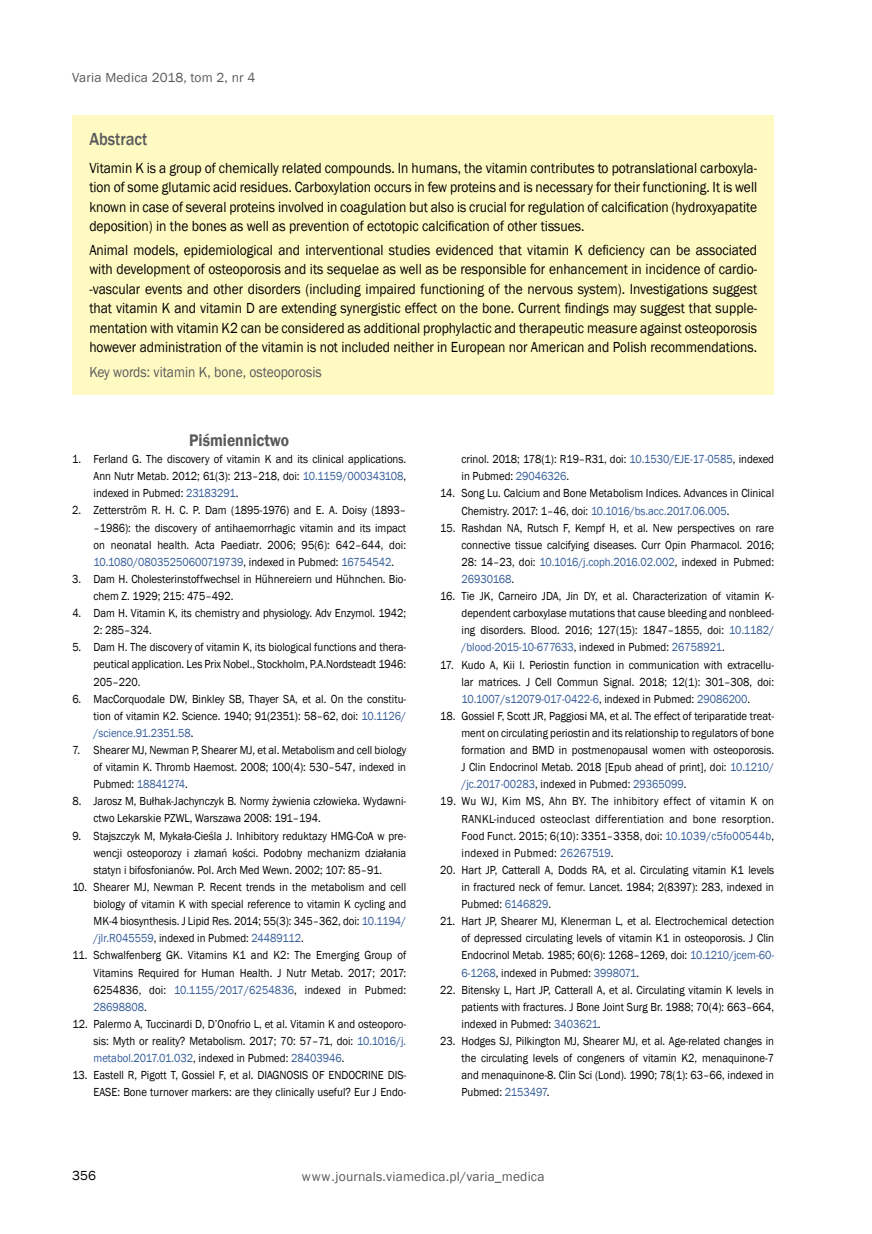
<style>
.page{position:relative;width:872px;height:1234px;background:#fff}
.page>*{position:absolute;margin:0;border:0;box-sizing:border-box;transform-origin:0 0}
.t1{font:500 18px "Franklin Gothic";color:#58595b;scale:.9 1}
.t2{font:600 17.25px "Franklin Gothic";color:#58595b;scale:.9 1}
.t3{font:15px/19.5px "Franklin Gothic";color:#000;text-align:justify;scale:.9 1}
.t4{font:15px "Franklin Gothic";color:#58595b;scale:.9 1}
.t5{font:13.5px "Franklin Gothic";letter-spacing:.01em;color:#58595b}
.t6{font:13.5px "Franklin Gothic";color:#000}
.t7{font:12px/17.1px "Franklin Gothic";color:#000;text-align:justify;scale:.9 1}
.s1{color:#345c98}
</style>
<div class="page">
<div style="left:72px;top:115px;width:702px;height:279px;background:#fffac2"></div>
<p class="t5" style="left:72px;top:69px;width:184px">Varia Medica 2018, tom 2, nr 4</p>
<h1 class="t1" style="left:89px;top:127px;width:66px">Abstract</h1>
<p class="t3" style="left:89px;top:158px;width:743px">Vitamin K is a group of chemically related compounds. In humans, the vitamin contributes to potranslational carboxyla&shy;tion of some glutamic acid residues. Carboxylation occurs in few proteins and is necessary for their functioning. It is well known in case of several proteins involved in coagulation but also is crucial for regulation of calcification (hydroxyapatite deposition) in the bones as well as prevention of ectotopic calcification of other tissues.</p>
<p class="t3" style="left:89px;top:240px;width:743px">Animal models, epidemiological and interventional studies evidenced that vitamin K deficiency can be associated with development of osteoporosis and its sequelae as well as be responsible for enhancement in incidence of cardio--vascular events and other disorders (including impaired functioning of the nervous system). Investigations suggest that vitamin K and vitamin D are extending synergistic effect on the bone. Current findings may suggest that supple&shy;mentation with vitamin K2 can be considered as additional prophylactic and therapeutic measure against osteoporosis however administration of the vitamin is not included neither in European nor American and Polish recommendations.</p>
<p class="t4" style="left:89px;top:363px;width:260px">Key words: vitamin K, bone, osteoporosis</p>
<h2 class="t2" style="left:189px;top:429px;width:113px">Piśmiennictwo</h2>
<p class="t7" style="left:94px;top:450px;width:349px;text-indent:-21px">1. Ferland G. The discovery of vitamin K and its clinical applications.<br>Ann Nutr Metab. 2012; 61(3): 213–218, doi: <span class="s1">10.1159/000343108</span>, indexed in Pubmed: <span class="s1">23183291</span>.</p>
<p class="t7" style="left:94px;top:502px;width:349px;text-indent:-21px">2. Zetterström R. H. C. P. Dam (1895-1976) and E. A. Doisy (1893– –1986): the discovery of antihaemorrhagic vitamin and its impact on neonatal health. Acta Paediatr. 2006; 95(6): 642–644, doi:<br><span class="s1">10.1080/08035250600719739</span>, indexed in Pubmed: <span class="s1">16754542</span>.</p>
<p class="t7" style="left:94px;top:570px;width:349px;text-indent:-21px">3. Dam H. Cholesterinstoffwechsel in Hühnereiern und Hühnchen. Bio&shy;chem Z. 1929; 215: 475–492.</p>
<p class="t7" style="left:94px;top:604px;width:349px;text-indent:-21px">4. Dam H. Vitamin K, its chemistry and physiology. Adv Enzymol. 1942;<br>2: 285–324.</p>
<p class="t7" style="left:94px;top:639px;width:349px;text-indent:-21px">5. Dam H. The discovery of vitamin K, its biological functions and thera&shy;peutical application. Les Prix Nobel., Stockholm, P.A.Nordsteadt 1946:<br>205–220.</p>
<p class="t7" style="left:94px;top:690px;width:349px;text-indent:-21px">6. MacCorquodale DW, Binkley SB, Thayer SA, et al. On the constitu&shy;tion of vitamin K2. Science. 1940; 91(2351): 58–62, doi: <span class="s1">10.1126/ /science.91.2351.58</span>.</p>
<p class="t7" style="left:94px;top:741px;width:349px;text-indent:-21px">7. Shearer MJ, Newman P, Shearer MJ, et al. Metabolism and cell biology of vitamin K. Thromb Haemost. 2008; 100(4): 530–547, indexed in Pubmed: <span class="s1">18841274</span>.</p>
<p class="t7" style="left:94px;top:792px;width:349px;text-indent:-21px">8. Jarosz M, Bułhak-Jachynczyk B. Normy żywienia człowieka. Wydawni&shy;ctwo Lekarskie PZWL, Warszawa 2008: 191–194.</p>
<p class="t7" style="left:94px;top:827px;width:349px;text-indent:-21px">9. Stajszczyk M, Mykała-Cieśla J. Inhibitory reduktazy HMG-CoA w pre&shy;wencji osteoporozy i złamań kości. Podobny mechanizm działania statyn i bifosfonianów. Pol. Arch Med Wewn. 2002; 107: 85–91.</p>
<p class="t7" style="left:94px;top:878px;width:349px;text-indent:-21px">10. Shearer MJ, Newman P. Recent trends in the metabolism and cell biology of vitamin K with special reference to vitamin K cycling and MK-4 biosynthesis. J Lipid Res. 2014; 55(3): 345–362, doi: <span class="s1">10.1194/ /jlr.R045559</span>, indexed in Pubmed: <span class="s1">24489112</span>.</p>
<p class="t7" style="left:94px;top:946px;width:349px;text-indent:-21px">11. Schwalfenberg GK. Vitamins K1 and K2: The Emerging Group of Vitamins Required for Human Health. J Nutr Metab. 2017; 2017:<br>6254836, doi: <span class="s1">10.1155/2017/6254836</span>, indexed in Pubmed:<br><span class="s1">28698808</span>.</p>
<p class="t7" style="left:94px;top:1015px;width:349px;text-indent:-21px">12. Palermo A, Tuccinardi D, D’Onofrio L, et al. Vitamin K and osteoporo&shy;sis: Myth or reality? Metabolism. 2017; 70: 57–71, doi: <span class="s1">10.1016/j. metabol.2017.01.032</span>, indexed in Pubmed: <span class="s1">28403946</span>.</p>
<p class="t7" style="left:72px;top:1066px;width:372px;text-align:right">13. Eastell R, Pigott T, Gossiel F, et al. DIAGNOSIS OF ENDOCRINE DIS-<br>EASE: Bone turnover markers: are they clinically useful? Eur J Endo-</p>
<p class="t7" style="left:461px;top:451px;width:349px">crinol. 2018; 178(1): R19–R31, doi: <span class="s1">10.1530/EJE-17-0585</span>, indexed in Pubmed: <span class="s1">29046326</span>.</p>
<p class="t7" style="left:461px;top:485px;width:349px;text-indent:-21px">14. Song Lu. Calcium and Bone Metabolism Indices. Advances in Clinical<br>Chemistry. 2017: 1–46, doi: <span class="s1">10.1016/bs.acc.2017.06.005</span>.</p>
<p class="t7" style="left:461px;top:519px;width:349px;text-indent:-21px">15. Rashdan NA, Rutsch F, Kempf H, et al. New perspectives on rare connective tissue calcifying diseases. Curr Opin Pharmacol. 2016; 28: 14–23, doi: <span class="s1">10.1016/j.coph.2016.02.002</span>, indexed in Pubmed:<br><span class="s1">26930168</span>.</p>
<p class="t7" style="left:461px;top:587px;width:349px;text-indent:-21px">16. Tie JK, Carneiro JDA, Jin DY, et al. Characterization of vitamin K&shy;dependent carboxylase mutations that cause bleeding and nonbleed&shy;ing disorders. Blood. 2016; 127(15): 1847–1855, doi: <span class="s1">10.1182/ /blood-2015-10-677633</span>, indexed in Pubmed: <span class="s1">26758921</span>.</p>
<p class="t7" style="left:461px;top:656px;width:349px;text-indent:-21px">17. Kudo A, Kii I. Periostin function in communication with extracellu&shy;lar matrices. J Cell Commun Signal. 2018; 12(1): 301–308, doi:<br><span class="s1">10.1007/s12079-017-0422-6</span>, indexed in Pubmed: <span class="s1">29086200</span>.</p>
<p class="t7" style="left:461px;top:707px;width:349px;text-indent:-21px">18. Gossiel F, Scott JR, Paggiosi MA, et al. The effect of teriparatide treat&shy;ment on circulating periostin and its relationship to regulators of bone formation and BMD in postmenopausal women with osteoporosis.<br>J Clin Endocrinol Metab. 2018 [Epub ahead of print], doi: <span class="s1">10.1210/ /jc.2017-00283</span>, indexed in Pubmed: <span class="s1">29365099</span>.</p>
<p class="t7" style="left:461px;top:793px;width:349px;text-indent:-21px">19. Wu WJ, Kim MS, Ahn BY. The inhibitory effect of vitamin K on RANKL-induced osteoclast differentiation and bone resorption.<br>Food Funct. 2015; 6(10): 3351–3358, doi: <span class="s1">10.1039/c5fo00544b</span>, indexed in Pubmed: <span class="s1">26267519</span>.</p>
<p class="t7" style="left:461px;top:861px;width:349px;text-indent:-21px">20. Hart JP, Catterall A, Dodds RA, et al. Circulating vitamin K1 levels in fractured neck of femur. Lancet. 1984; 2(8397): 283, indexed in Pubmed: <span class="s1">6146829</span>.</p>
<p class="t7" style="left:461px;top:912px;width:349px;text-indent:-21px">21. Hart JP, Shearer MJ, Klenerman L, et al. Electrochemical detection of depressed circulating levels of vitamin K1 in osteoporosis. J Clin Endocrinol Metab. 1985; 60(6): 1268–1269, doi: <span class="s1">10.1210/jcem-60- 6-1268</span>, indexed in Pubmed: <span class="s1">3998071</span>.</p>
<p class="t7" style="left:461px;top:981px;width:349px;text-indent:-21px">22. Bitensky L, Hart JP, Catterall A, et al. Circulating vitamin K levels in patients with fractures. J Bone Joint Surg Br. 1988; 70(4): 663–664, indexed in Pubmed: <span class="s1">3403621</span>.</p>
<p class="t7" style="left:461px;top:1032px;width:349px;text-indent:-21px">23. Hodges SJ, Pilkington MJ, Shearer MJ, et al. Age-related changes in the circulating levels of congeners of vitamin K2, menaquinone-7 and menaquinone-8. Clin Sci (Lond). 1990; 78(1): 63–66, indexed in Pubmed: <span class="s1">2153497</span>.</p>
<p class="t6" style="left:72px;top:1166px;width:25px">356</p>
<p class="t5" style="left:302px;top:1168px;width:244px">www.journals.viamedica.pl/varia_medica</p>
</div>
